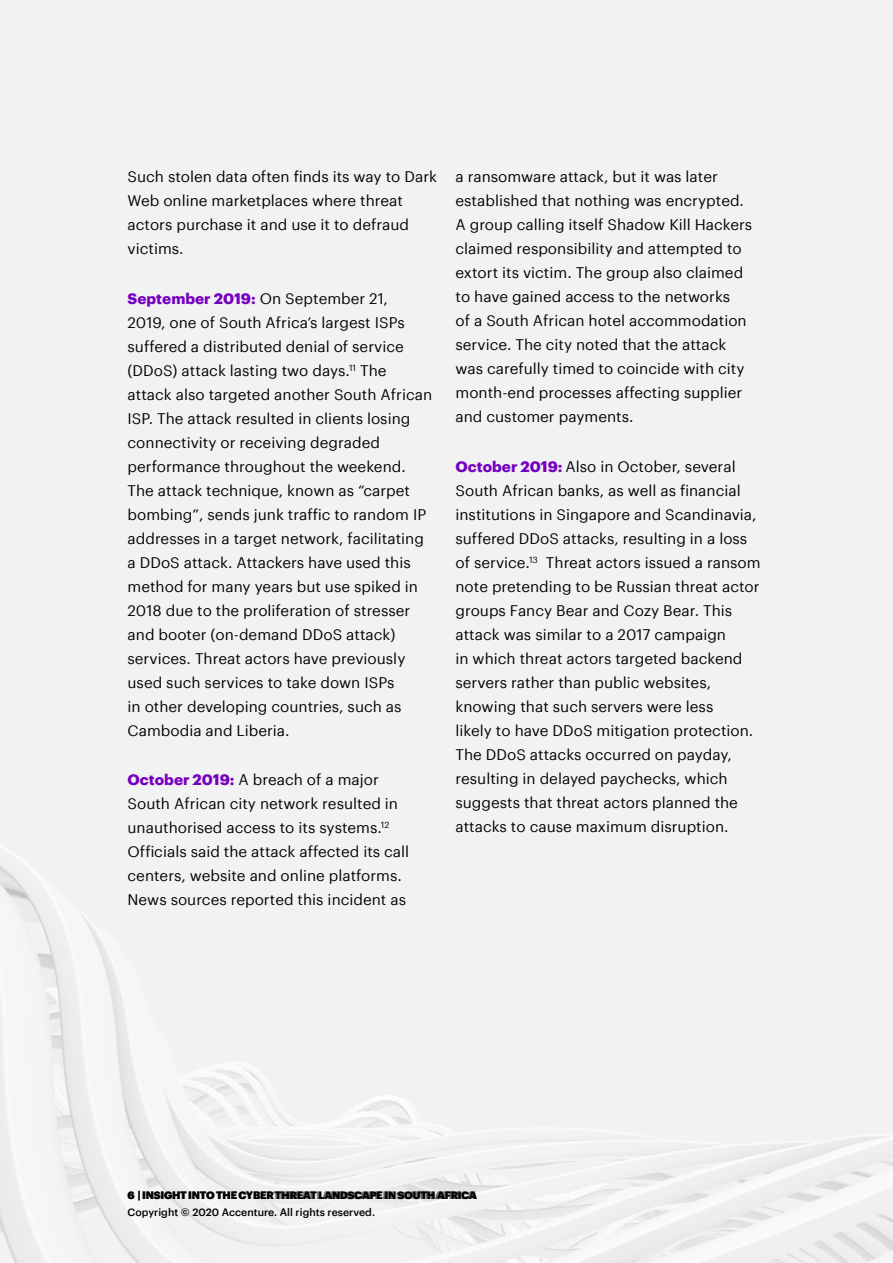
<style>
.page{position:relative;width:893px;height:1263px;background:#fff}
.page>*{position:absolute;margin:0;border:0;box-sizing:border-box;transform-origin:0 0}
.t1{font:15px/24px "Graphik";color:#000}
.t2{font:900 10.5px "Graphik";letter-spacing:-.02em;color:#000}
.t3{font:500 10.5px "Graphik";color:#000}
.s1{font-weight:700;color:#7500c0}
</style>
<div class="page">
<p class="t1" style="left:128px;top:164px;width:311px">Such stolen data often finds its way to Dark<br>Web online marketplaces where threat actors purchase it and use it to defraud victims.</p>
<p class="t1" style="left:128px;top:285px;width:306px"><span class="s1">September 2019:</span> On September 21,<br>2019, one of South Africa’s largest ISPs suffered a distributed denial of service (DDoS) attack lasting two days.<sup>11</sup> The attack also targeted another South African ISP. The attack resulted in clients losing connectivity or receiving degraded performance throughout the weekend.<br>The attack technique, known as “carpet bombing”, sends junk traffic to random IP addresses in a target network, facilitating a DDoS attack. Attackers have used this method for many years but use spiked in 2018 due to the proliferation of stresser and booter (on-demand DDoS attack) services. Threat actors have previously used such services to take down ISPs<br>in other developing countries, such as Cambodia and Liberia.</p>
<p class="t1" style="left:128px;top:767px;width:283px"><span class="s1">October 2019:</span> A breach of a major South African city network resulted in unauthorised access to its systems.<sup>12<br></sup>Officials said the attack affected its call centers, website and online platforms.<br>News sources reported this incident as</p>
<p class="t1" style="left:455px;top:164px;width:298px">a ransomware attack, but it was later established that nothing was encrypted.<br>A group calling itself Shadow Kill Hackers claimed responsibility and attempted to extort its victim. The group also claimed to have gained access to the networks<br>of a South African hotel accommodation service. The city noted that the attack was carefully timed to coincide with city month-end processes affecting supplier and customer payments.</p>
<p class="t1" style="left:455px;top:453px;width:307px"><span class="s1">October 2019:</span> Also in October, several South African banks, as well as financial institutions in Singapore and Scandinavia, suffered DDoS attacks, resulting in a loss of service.<sup>13</sup> Threat actors issued a ransom note pretending to be Russian threat actor groups Fancy Bear and Cozy Bear. This attack was similar to a 2017 campaign<br>in which threat actors targeted backend servers rather than public websites, knowing that such servers were less<br>likely to have DDoS mitigation protection.<br>The DDoS attacks occurred on payday, resulting in delayed paychecks, which suggests that threat actors planned the attacks to cause maximum disruption.</p>
<p class="t2" style="left:128px;top:1187px;width:351px">6 | INSIGHT INTO THE CYBER THREAT LANDSCAPE IN SOUTH AFRICA</p>
<p class="t3" style="left:128px;top:1204px;width:249px">Copyright © 2020 Accenture. All rights reserved.</p>
<p class="t2" style="left:273px;top:1187px;width:203px">THREAT LANDSCAPE IN SOUTH AFRICA</p>
</div>
